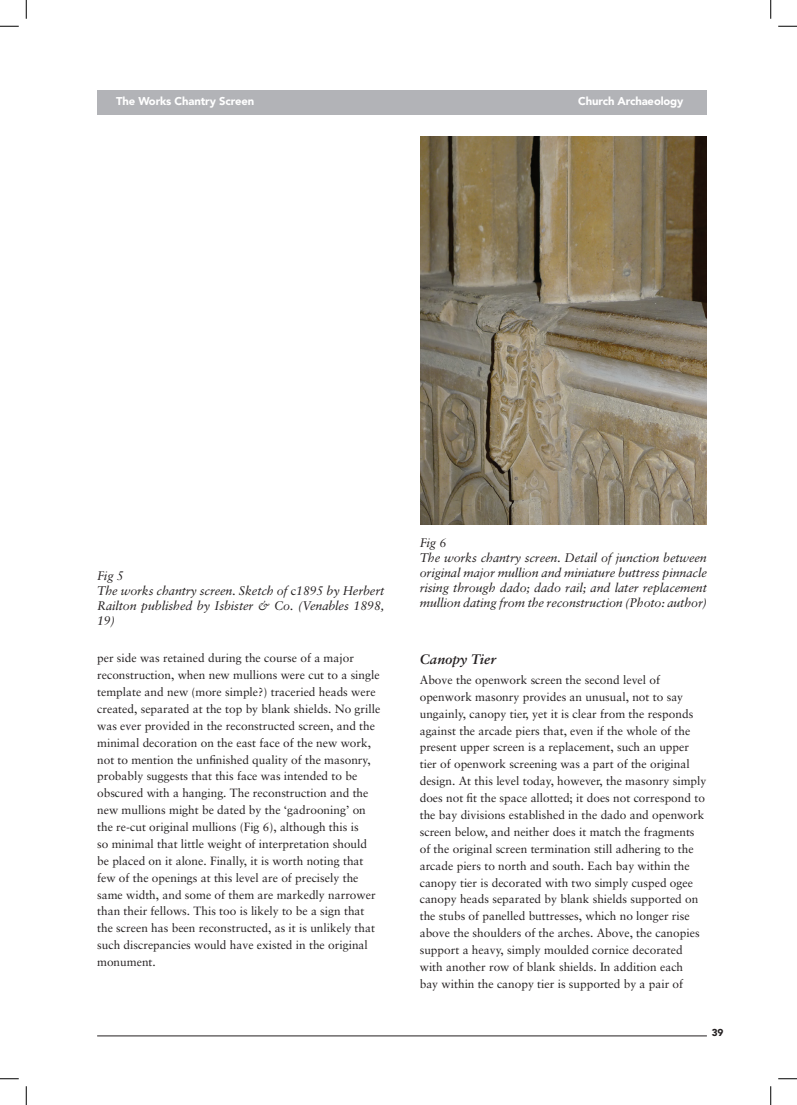
<style>
.page{position:relative;width:797px;height:1105px;background:#fff}
.page>*{position:absolute;margin:0;border:0;box-sizing:border-box;transform-origin:0 0}
.t1{font:italic 700 13.75px "Sabon";color:#231f20}
.t2{font:italic 12.5px/15px "Sabon";letter-spacing:-.01em;color:#231f20}
.t3{font:11.88px/16.9px "Sabon";color:#231f20}
.t4{font:900 11.25px "Avenir";letter-spacing:-.01em;color:#fff}
.t5{font:900 10px "Avenir";color:#231f20}
.s1{font-style:normal}
</style>
<div class="page">
<div style="left:97px;top:90px;width:610px;height:25px;background:#b2b3b7"></div>
<hr style="left:97px;top:1035px;width:610px;height:1px;background:#231f20">
<img style="left:420px;top:136px;width:287px;height:388px">
<svg style="left:0;top:25px;width:19px;height:2px"></svg>
<svg style="left:778px;top:25px;width:19px;height:2px"></svg>
<svg style="left:0;top:1078px;width:19px;height:1px"></svg>
<svg style="left:778px;top:1078px;width:19px;height:1px"></svg>
<svg style="left:25px;top:0;width:2px;height:19px"></svg>
<svg style="left:25px;top:1086px;width:2px;height:19px"></svg>
<svg style="left:770px;top:0;width:1px;height:19px"></svg>
<svg style="left:770px;top:1086px;width:1px;height:19px"></svg>
<p class="t4" style="left:116px;top:94px;width:140px">The Works Chantry Screen</p>
<p class="t4" style="left:578px;top:95px;width:107px">Church Archaeology</p>
<p class="t2" style="left:97px;top:568px;width:289px">Fig 5<br>The works chantry screen. Sketch of <span class="s1">c</span>1895 by Herbert<br>Railton published by Isbister &amp; Co. (Venables 1898,<br>19)</p>
<p class="t2" style="left:420px;top:535px;width:289px">Fig 6<br>The works chantry screen. Detail of junction between original major mullion and miniature buttress pinnacle rising through dado; dado rail; and later replacement mullion dating from the reconstruction (Photo: author)</p>
<p class="t3" style="left:97px;top:649px;width:285px">per side was retained during the course of a major reconstruction, when new mullions were cut to a single template and new (more simple?) traceried heads were created, separated at the top by blank shields. No grille was ever provided in the reconstructed screen, and the minimal decoration on the east face of the new work, not to mention the unfinished quality of the masonry, probably suggests that this face was intended to be obscured with a hanging. The reconstruction and the new mullions might be dated by the ‘gadrooning’ on the re-cut original mullions (Fig 6), although this is<br>so minimal that little weight of interpretation should be placed on it alone. Finally, it is worth noting that few of the openings at this level are of precisely the same width, and some of them are markedly narrower than their fellows. This too is likely to be a sign that the screen has been reconstructed, as it is unlikely that such discrepancies would have existed in the original monument.</p>
<p class="t1" style="left:420px;top:650px;width:77px">Canopy Tier</p>
<p class="t3" style="left:420px;top:671px;width:288px">Above the openwork screen the second level of openwork masonry provides an unusual, not to say ungainly, canopy tier, yet it is clear from the responds against the arcade piers that, even if the whole of the present upper screen is a replacement, such an upper tier of openwork screening was a part of the original design. At this level today, however, the masonry simply does not fit the space allotted; it does not correspond to the bay divisions established in the dado and openwork screen below, and neither does it match the fragments of the original screen termination still adhering to the arcade piers to north and south. Each bay within the canopy tier is decorated with two simply cusped ogee canopy heads separated by blank shields supported on the stubs of panelled buttresses, which no longer rise above the shoulders of the arches. Above, the canopies support a heavy, simply moulded cornice decorated with another row of blank shields. In addition each<br>bay within the canopy tier is supported by a pair of</p>
<p class="t5" style="left:711px;top:1027px;width:13px">39</p>
</div>
